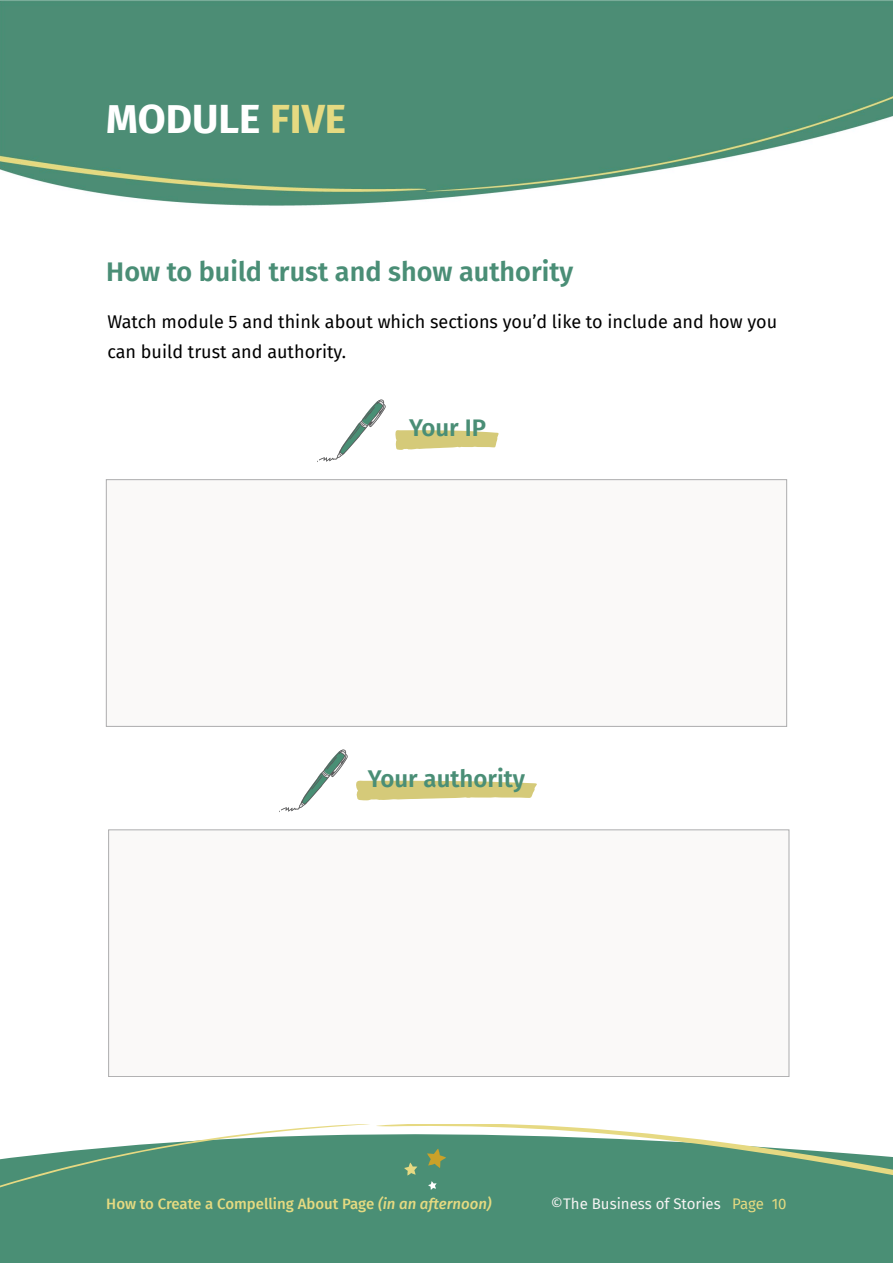
<style>
.page{position:relative;width:893px;height:1263px;background:#fff}
.page>*{position:absolute;margin:0;border:0;box-sizing:border-box;transform-origin:0 0}
.t1{font:700 40.5px "Fira Sans";color:#fff}
.t2{font:600 27px "Fira Sans";color:#4a8e76}
.t3{font:600 24px "Fira Sans";color:#4a8e76}
.t4{font:18px/30px "Fira Sans";color:#000}
.t5{font:500 15px "Fira Sans";color:#e5da81}
.t6{font:15px "Fira Sans";color:#f5f3f2}
.s1{color:#e5da81}
.s2{font-style:italic}
</style>
<div class="page">
<svg style="left:0;top:1124px;width:893px;height:139px;fill:#4a8f75"></svg>
<svg style="left:427px;top:1148px;width:19px;height:20px"></svg>
<svg style="left:404px;top:1162px;width:13px;height:13px"></svg>
<svg style="left:428px;top:1181px;width:9px;height:9px"></svg>
<img style="left:319px;top:399px;width:67px;height:63px">
<svg style="left:395px;top:430px;width:104px;height:20px"></svg>
<img style="left:0;top:0;width:893px;height:206px">
<div style="left:106px;top:479px;width:681px;height:247px;background:#f5f3f2"></div>
<img style="left:281px;top:749px;width:67px;height:63px">
<svg style="left:356px;top:780px;width:181px;height:20px"></svg>
<div style="left:108px;top:830px;width:681px;height:247px;background:#f5f3f2"></div>
<h1 class="t1" style="left:106px;top:85px;width:241px">MODULE <span class="s1">FIVE</span></h1>
<h2 class="t2" style="left:106px;top:250px;width:468px">How to build trust and show authority</h2>
<p class="t4" style="left:107px;top:306px;width:671px">Watch module 5 and think about which sections you’d like to include and how you can build trust and authority.</p>
<h3 class="t3" style="left:409px;top:408px;width:78px">Your IP</h3>
<h3 class="t3" style="left:368px;top:758px;width:159px">Your authority</h3>
<p class="t5" style="left:106px;top:1192px;width:387px">How to Create a Compelling About Page <span class="s2">(in an afternoon)</span></p>
<p class="t6" style="left:551px;top:1192px;width:237px">©The Business of Stories <span class="s1">Page 10</span></p>
</div>
